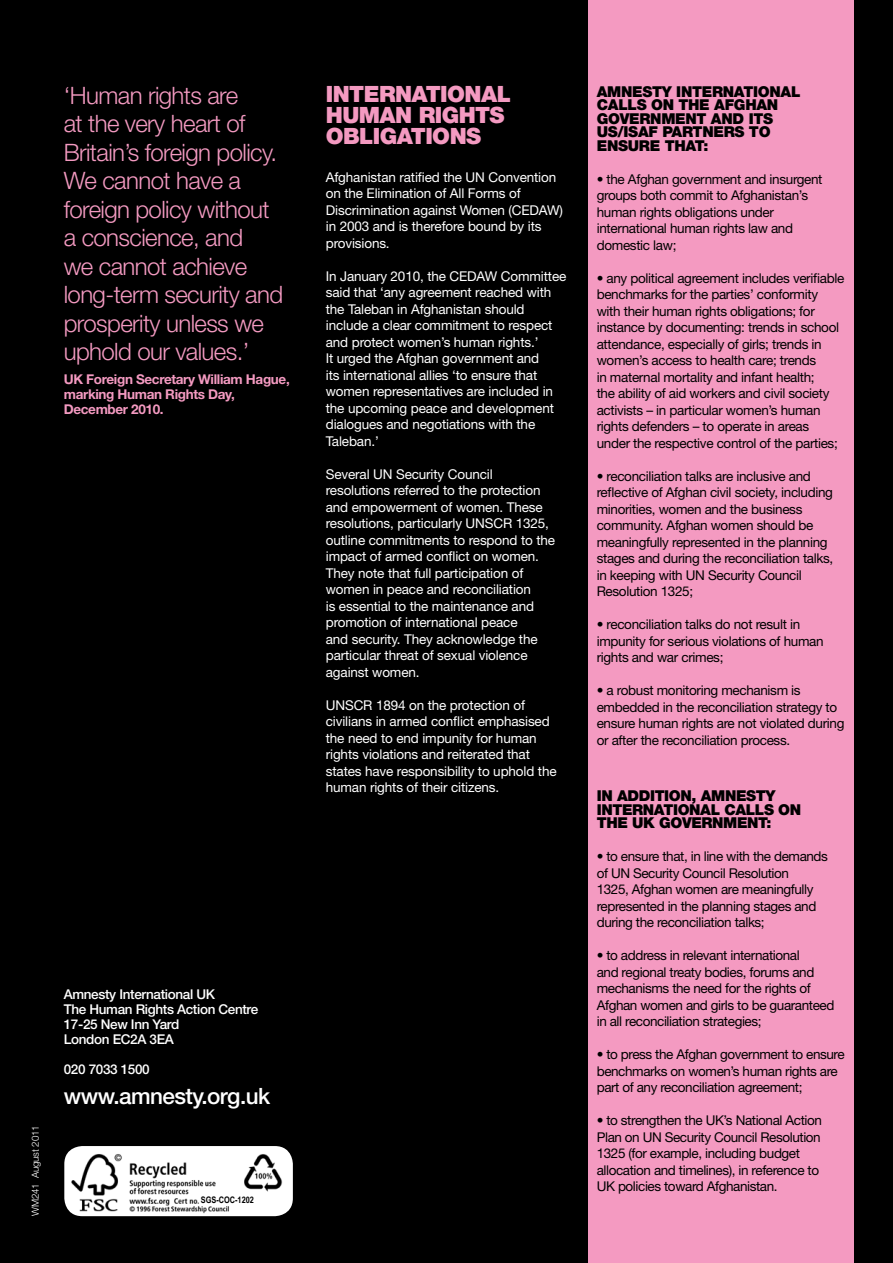
<style>
.page{position:relative;width:893px;height:1263px;background:#000}
.page>*{position:absolute;margin:0;border:0;box-sizing:border-box;transform-origin:0 0}
.t1{font:300 24px/28.5px "Helvetica Neue";letter-spacing:-.025em;color:#f49ac1}
.t2{font:900 22.5px/21px "Helvetica Neue";letter-spacing:-.025em;color:#f49ac1}
.t3{font:500 22.5px "Helvetica Neue";letter-spacing:-.025em;color:#fff}
.t4{font:900 15px/13.5px "Helvetica Neue";letter-spacing:-.02em;color:#000}
.t5{font:13.5px/16.5px "Helvetica Neue";letter-spacing:-.025em;color:#000}
.t6{font:13.5px/16.5px "Helvetica Neue";letter-spacing:-.01em;color:#fff}
.t7{font:500 13.5px/15px "Helvetica Neue";letter-spacing:-.025em;color:#fff}
.t8{font:700 13.5px/15px "Helvetica Neue";letter-spacing:-.025em;color:#f49ac1}
.t9{font:300 9.75px "Helvetica Neue";letter-spacing:-.01em;color:#fff}
.t10{font:700 9px "Arial Narrow";color:#000}
</style>
<div class="page">
<img style="left:64px;top:1146px;width:229px;height:70px">
<div style="left:588px;top:0;width:265px;height:1263px;background:#f49ac1"></div>
<h1 class="t1" style="left:64px;top:81px;width:221px">‘Human rights are<br>at the very heart of<br>Britain’s foreign policy.<br>We cannot have a foreign policy without a conscience, and<br>we cannot achieve long-term security and prosperity unless we uphold our values.’</h1>
<p class="t8" style="left:64px;top:371px;width:227px">UK Foreign Secretary William Hague, marking Human Rights Day,<br>December 2010.</p>
<p class="t9" style="left:30px;top:1216px;width:92px;rotate:-90deg">WM241 August 2011</p>
<p class="t7" style="left:64px;top:987px;width:196px">Amnesty International UK<br>The Human Rights Action Centre<br>17-25 New Inn Yard<br>London EC2A 3EA</p>
<p class="t7" style="left:64px;top:1062px;width:88px">020 7033 1500</p>
<h2 class="t3" style="left:64px;top:1083px;width:208px">www.amnesty.org.uk</h2>
<p class="t10" style="left:201px;top:1195px;width:55px">SGS-COC-1202</p>
<h2 class="t2" style="left:326px;top:84px;width:187px">INTERNATIONAL<br>HUMAN RIGHTS<br>OBLIGATIONS</h2>
<p class="t6" style="left:326px;top:169px;width:239px">Afghanistan ratified the UN Convention on the Elimination of All Forms of<br>Discrimination against Women (CEDAW) in 2003 and is therefore bound by its provisions.</p>
<p class="t6" style="left:326px;top:268px;width:242px">In January 2010, the CEDAW Committee said that ‘any agreement reached with the Taleban in Afghanistan should include a clear commitment to respect and protect women’s human rights.’<br>It urged the Afghan government and<br>its international allies ‘to ensure that women representatives are included in the upcoming peace and development dialogues and negotiations with the Taleban.’</p>
<p class="t6" style="left:326px;top:466px;width:231px">Several UN Security Council resolutions referred to the protection and empowerment of women. These resolutions, particularly UNSCR 1325, outline commitments to respond to the impact of armed conflict on women.<br>They note that full participation of women in peace and reconciliation<br>is essential to the maintenance and promotion of international peace<br>and security. They acknowledge the particular threat of sexual violence against women.</p>
<p class="t6" style="left:326px;top:696px;width:232px">UNSCR 1894 on the protection of civilians in armed conflict emphasised the need to end impunity for human rights violations and reiterated that states have responsibility to uphold the human rights of their citizens.</p>
<p class="t4" style="left:597px;top:84px;width:205px">AMNESTY INTERNATIONAL<br>CALLS ON THE AFGHAN<br>GOVERNMENT AND ITS<br>US/ISAF PARTNERS TO<br>ENSURE THAT:</p>
<p class="t5" style="left:597px;top:170px;width:227px">• the Afghan government and insurgent groups both commit to Afghanistan’s human rights obligations under international human rights law and domestic law;</p>
<p class="t5" style="left:597px;top:269px;width:249px">• any political agreement includes verifiable benchmarks for the parties’ conformity with their human rights obligations; for instance by documenting: trends in school attendance, especially of girls; trends in women’s access to health care; trends<br>in maternal mortality and infant health;<br>the ability of aid workers and civil society activists – in particular women’s human rights defenders – to operate in areas under the respective control of the parties;</p>
<p class="t5" style="left:597px;top:467px;width:238px">• reconciliation talks are inclusive and reflective of Afghan civil society, including minorities, women and the business community. Afghan women should be meaningfully represented in the planning stages and during the reconciliation talks, in keeping with UN Security Council Resolution 1325;</p>
<p class="t5" style="left:597px;top:616px;width:228px">• reconciliation talks do not result in impunity for serious violations of human rights and war crimes;</p>
<p class="t5" style="left:597px;top:682px;width:249px">• a robust monitoring mechanism is embedded in the reconciliation strategy to ensure human rights are not violated during or after the reconciliation process.</p>
<p class="t4" style="left:597px;top:789px;width:206px">IN ADDITION, AMNESTY<br>INTERNATIONAL CALLS ON<br>THE UK GOVERNMENT:</p>
<p class="t5" style="left:597px;top:848px;width:233px">• to ensure that, in line with the demands of UN Security Council Resolution<br>1325, Afghan women are meaningfully represented in the planning stages and during the reconciliation talks;</p>
<p class="t5" style="left:597px;top:947px;width:239px">• to address in relevant international<br>and regional treaty bodies, forums and mechanisms the need for the rights of Afghan women and girls to be guaranteed in all reconciliation strategies;</p>
<p class="t5" style="left:597px;top:1046px;width:249px">• to press the Afghan government to ensure benchmarks on women’s human rights are part of any reconciliation agreement;</p>
<p class="t5" style="left:597px;top:1112px;width:227px">• to strengthen the UK’s National Action Plan on UN Security Council Resolution 1325 (for example, including budget allocation and timelines), in reference to UK policies toward Afghanistan.</p>
</div>
